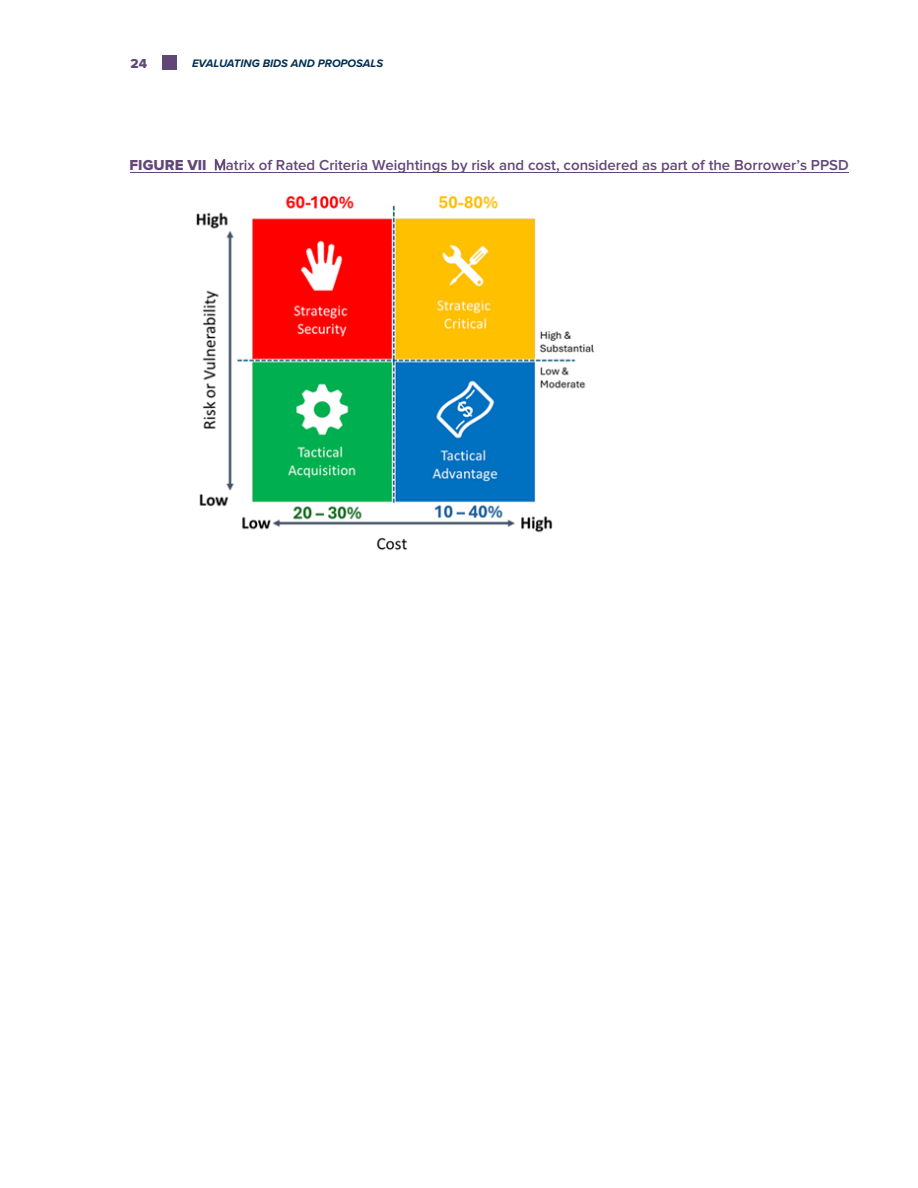
<style>
.page{position:relative;width:918px;height:1188px;background:#fff}
.page>*{position:absolute;margin:0;border:0;box-sizing:border-box;transform-origin:0 0}
.t1{font:600 15px "Proxima Nova";color:#624876}
.t2{font:13.5px "Proxima Nova Extrabld";color:#604775}
.t3{font:italic 700 11.25px "Proxima Nova";color:#002e54}
.s1{font-family:"Proxima Nova Extrabld";font-weight:400}
.s2{font-weight:300}
</style>
<div class="page">
<div style="left:162px;top:56px;width:14px;height:14px;background:#604775"></div>
<hr style="left:130px;top:172px;width:718px;height:1px;background:#624876">
<img style="left:196px;top:196px;width:398px;height:354px">
<p class="t2" style="left:130px;top:53px;width:18px">24</p>
<p class="t3" style="left:192px;top:55px;width:193px">EVALUATING BIDS AND PROPOSALS</p>
<p class="t1" style="left:130px;top:156px;width:721px"><span class="s1">FIGURE VII</span> <span class="s2">M</span>atrix of Rated Criteria Weightings by risk and cost, considered as part of the Borrower’s PPSD</p>
</div>
